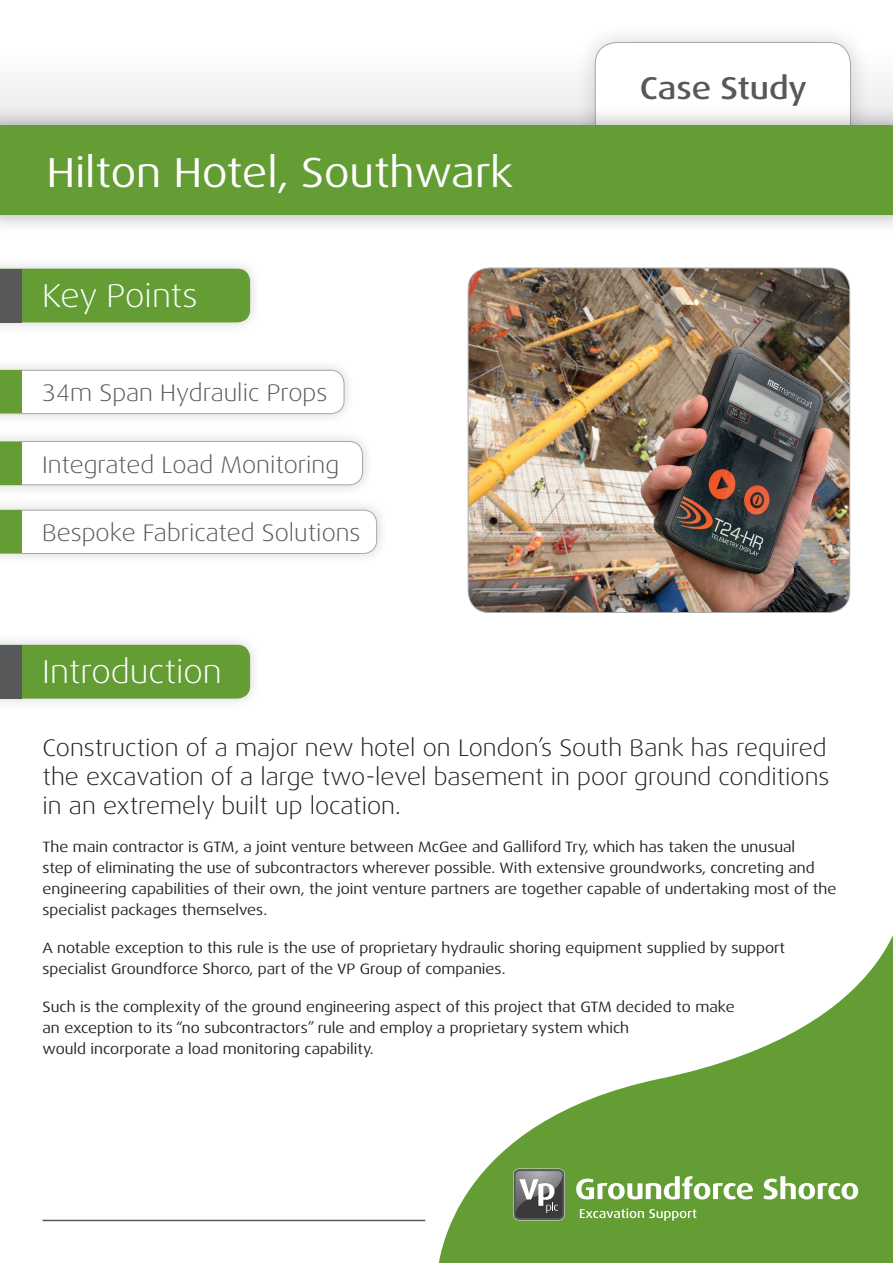
<style>
.page{position:relative;width:893px;height:1263px;background:#fff}
.page>*{position:absolute;margin:0;border:0;box-sizing:border-box;transform-origin:0 0}
.t1{font:expanded 42px "Dax OT";color:#fff}
.t2{font:300 expanded 33px "Dax OT";color:#fff}
.t3{font:500 expanded 31.5px "Dax OT";color:#57585a}
.t4{font:300 expanded 24px/28.8px "Dax OT";color:#231f20}
.t5{font:300 expanded 24px "Dax OT";color:#57585a}
.t6{font:expanded 15px/21px "Dax OT";color:#231f20}
</style>
<div class="page">
<div style="left:0;top:358px;width:356px;height:68px;background:#231f20;opacity:.2"></div>
<svg style="left:0;top:370px;width:345px;height:44px"></svg>
<div style="left:0;top:633px;width:262px;height:77px;background:#231f20;opacity:.2"></div>
<div style="left:0;top:645px;width:250px;height:54px;background:#639d34"></div>
<div style="left:0;top:257px;width:262px;height:77px;background:#231f20;opacity:.2"></div>
<div style="left:21px;top:269px;width:229px;height:53px;background:#639d34"></div>
<div style="left:0;top:429px;width:374px;height:68px;background:#f8f8f8"></div>
<svg style="left:0;top:441px;width:363px;height:45px"></svg>
<div style="left:0;top:498px;width:389px;height:67px;background:#f8f8f8"></div>
<svg style="left:0;top:509px;width:377px;height:45px"></svg>
<div style="left:0;top:0;width:893px;height:125px;background:linear-gradient(to right,#f9f9f9,#fff)"></div>
<svg style="left:438px;top:935px;width:455px;height:328px;fill:#639d34"></svg>
<hr style="left:43px;top:1220px;width:382px;height:1px;background:#57585a">
<img style="left:468px;top:268px;width:382px;height:344px">
<div style="left:468px;top:268px;width:382px;height:345px;border:1px solid #a8a9ad;border-radius:21px"></div>
<div style="left:575px;top:22px;width:296px;height:147px;background:#231f20;opacity:.2"></div>
<svg style="left:595px;top:42px;width:256px;height:64px"></svg>
<svg style="left:580px;top:1208px;width:116px;height:13px;background:#88b464"></svg>
<svg style="left:576px;top:1176px;width:177px;height:23px"></svg>
<svg style="left:763px;top:1176px;width:95px;height:23px"></svg>
<svg style="left:513px;top:1168px;width:52px;height:52px"></svg>
<svg style="left:514px;top:1169px;width:50px;height:51px"></svg>
<img style="left:516px;top:1171px;width:46px;height:4px">
<svg style="left:516px;top:1175px;width:46px;height:43px"></svg>
<div style="left:0;top:371px;width:21px;height:42px;background:#639d34"></div>
<div style="left:0;top:645px;width:21px;height:53px;background:#57585a"></div>
<div style="left:0;top:269px;width:21px;height:53px;background:#57585a"></div>
<div style="left:0;top:442px;width:21px;height:42px;background:#639d34"></div>
<div style="left:0;top:511px;width:21px;height:42px;background:#639d34"></div>
<div style="left:0;top:106px;width:893px;height:129px;background:#231f20;opacity:.4"></div>
<div style="left:0;top:125px;width:893px;height:90px;background:#639d34"></div>
<h1 class="t1" style="left:47px;top:146px;width:468px">Hilton Hotel, Southwark</h1>
<h2 class="t2" style="left:42px;top:275px;width:157px">Key Points</h2>
<h3 class="t5" style="left:42px;top:378px;width:287px">34m Span Hydraulic Props</h3>
<h3 class="t5" style="left:42px;top:449px;width:298px">Integrated Load Monitoring</h3>
<h3 class="t5" style="left:42px;top:518px;width:320px">Bespoke Fabricated Solutions</h3>
<h2 class="t2" style="left:42px;top:651px;width:181px">Introduction</h2>
<h3 class="t3" style="left:640px;top:68px;width:169px">Case Study</h3>
<h3 class="t4" style="left:43px;top:734px;width:789px">Construction of a major new hotel on London’s South Bank has required the excavation of a large two-level basement in poor ground conditions in an extremely built up location.</h3>
<p class="t6" style="left:43px;top:836px;width:795px">The main contractor is GTM, a joint venture between McGee and Galliford Try, which has taken the unusual<br>step of eliminating the use of subcontractors wherever possible. With extensive groundworks, concreting and engineering capabilities of their own, the joint venture partners are together capable of undertaking most of the specialist packages themselves.</p>
<p class="t6" style="left:43px;top:937px;width:744px">A notable exception to this rule is the use of proprietary hydraulic shoring equipment supplied by support specialist Groundforce Shorco, part of the VP Group of companies.</p>
<p class="t6" style="left:43px;top:996px;width:694px">Such is the complexity of the ground engineering aspect of this project that GTM decided to make an exception to its “no subcontractors” rule and employ a proprietary system which<br>would incorporate a load monitoring capability.</p>
</div>
